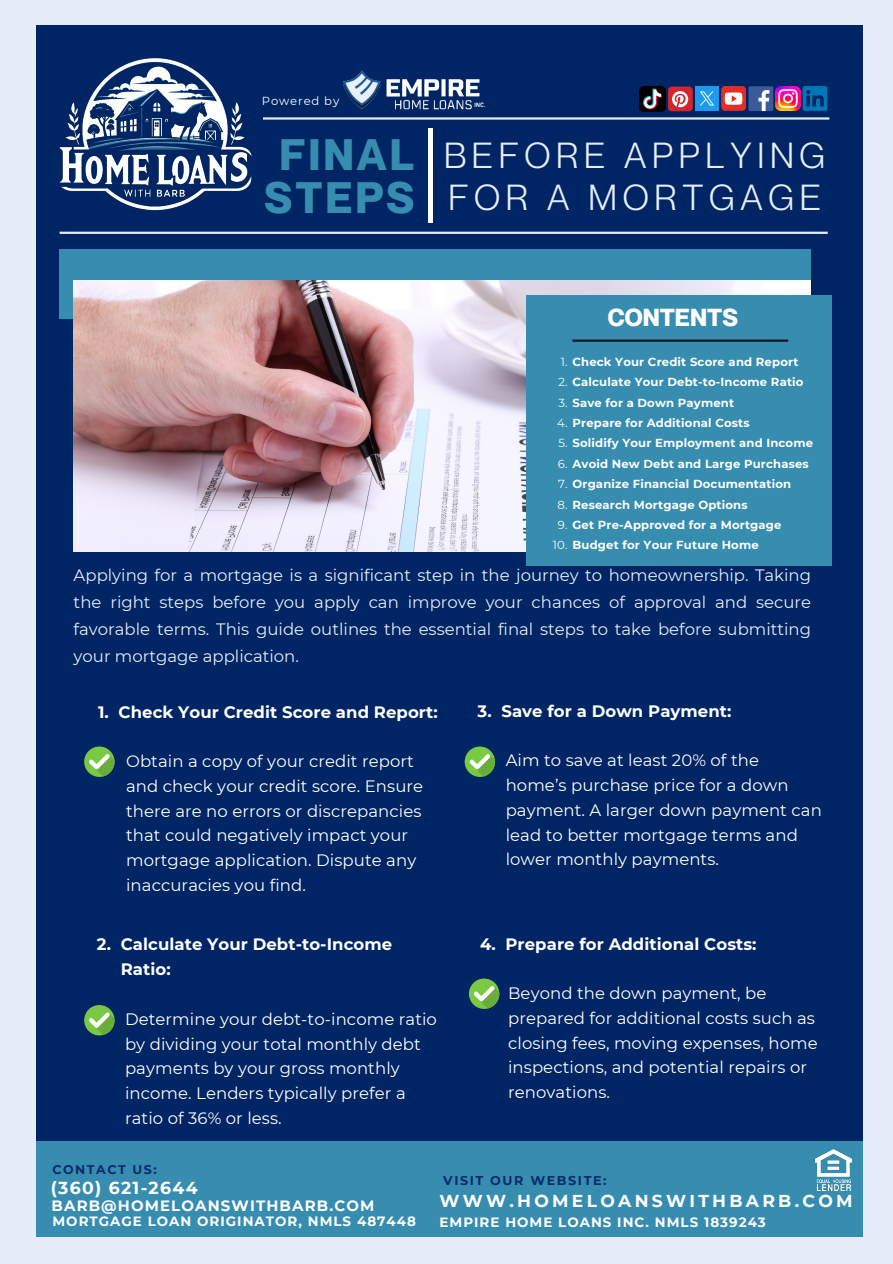
<style>
.page{position:relative;width:893px;height:1264px;background:#fff}
.page>*{position:absolute;margin:0;border:0;box-sizing:border-box;transform-origin:0 0}
.t1{font:700 43.05px/42.8px "Neue Montreal";letter-spacing:.07em;color:#378db0;text-align:center}
.t2{font:35.4px/41.7px "Neue Montreal";letter-spacing:.16em;color:#e6edf8}
.t3{font:700 24.15px "Neue Montreal";color:#fff}
.t4{font:700 17.25px "Montserrat";letter-spacing:.19em;color:#fff}
.t5{font:700 17.25px "Montserrat";letter-spacing:.075em;color:#fff}
.t6{font:16.5px/24.8px "Montserrat";letter-spacing:.005em;color:#fff}
.t7{font:16.5px/27px "Montserrat";color:#e6edf8;text-align:justify}
.t8{font:700 16.5px/24.8px "Montserrat";letter-spacing:.005em;color:#fff}
.t9{font:700 15px "Montserrat";letter-spacing:.075em;color:#fff}
.t10{font:700 13.5px "Montserrat";letter-spacing:.075em;color:#fff}
.t11{font:700 12.75px "Montserrat";letter-spacing:.125em;color:#072a6d}
.t12{font:700 12.45px "Montserrat";letter-spacing:.125em;color:#072a6d}
.t13{font:700 11.7px "Montserrat";letter-spacing:.015em;color:#fff}
.t14{font:11.55px "Montserrat";letter-spacing:.075em;color:#fff}
.s1{font-weight:400}
</style>
<div class="page">
<div style="left:0;top:0;width:892px;height:1263px;background:#e6edf8"></div>
<div style="left:36px;top:26px;width:826px;height:1209px;background:#002564"></div>
<hr style="left:60px;top:232px;width:767px;height:2px;background:#e6edf8">
<hr style="left:108px;top:117px;width:721px;height:3px;background:#e6edf8">
<div style="left:60px;top:249px;width:750px;height:69px;background:#378db0"></div>
<img style="left:74px;top:281px;width:736px;height:271px">
<hr style="left:429px;top:128px;width:4px;height:95px;background:#fff">
<img style="left:36px;top:25px;width:240px;height:226px">
<div style="left:36px;top:1141px;width:826px;height:95px;background:#378db0"></div>
<div style="left:84px;top:746px;width:31px;height:31px;background:#7ac943;border-radius:50%"></div>
<svg style="left:89px;top:754px;width:26px;height:23px"></svg>
<div style="left:526px;top:295px;width:305px;height:271px;background:#378db0"></div>
<hr style="left:572px;top:339px;width:216px;height:3px;background:#091922">
<div style="left:84px;top:1005px;width:31px;height:30px;background:#7ac943;border-radius:50%"></div>
<svg style="left:89px;top:1012px;width:26px;height:23px"></svg>
<svg style="left:464px;top:746px;width:31px;height:31px"></svg>
<svg style="left:469px;top:754px;width:26px;height:23px"></svg>
<div style="left:469px;top:978px;width:30px;height:30px;background:#7ac943;border-radius:50%"></div>
<svg style="left:473px;top:986px;width:26px;height:22px"></svg>
<img style="left:343px;top:70px;width:25px;height:39px">
<img style="left:363px;top:77px;width:122px;height:33px">
<svg style="left:802px;top:86px;width:25px;height:25px"></svg>
<div style="left:748px;top:86px;width:25px;height:25px;background:#3d5a98"></div>
<svg style="left:758px;top:90px;width:11px;height:21px"></svg>
<img style="left:775px;top:86px;width:25px;height:25px">
<div style="left:721px;top:86px;width:25px;height:25px;background:#e52d27;border-radius:4px"></div>
<svg style="left:724px;top:92px;width:18px;height:13px"></svg>
<img style="left:639px;top:86px;width:27px;height:26px">
<img style="left:695px;top:86px;width:24px;height:24px">
<div style="left:668px;top:86px;width:24px;height:25px;background:#d2252d;border-radius:4px"></div>
<svg style="left:672px;top:91px;width:16px;height:16px"></svg>
<img style="left:815px;top:1149px;width:36px;height:40px">
<p class="t14" style="left:262px;top:93px;width:79px">Powered by</p>
<p class="t1" style="left:264px;top:133px;width:151px">FINAL<br>STEPS</p>
<p class="t2" style="left:444px;top:134px;width:382px">BEFORE APPLYING<br>FOR A MORTGAGE</p>
<p class="t3" style="left:608px;top:302px;width:131px">CONTENTS</p>
<p class="t13" style="left:560px;top:354px;width:239px"><span class="s1">1.</span> Check Your Credit Score and Report</p>
<p class="t13" style="left:558px;top:375px;width:247px"><span class="s1">2.</span> Calculate Your Debt-to-Income Ratio</p>
<p class="t13" style="left:558px;top:395px;width:177px"><span class="s1">3.</span> Save for a Down Payment</p>
<p class="t13" style="left:557px;top:416px;width:194px"><span class="s1">4.</span> Prepare for Additional Costs</p>
<p class="t13" style="left:558px;top:436px;width:256px"><span class="s1">5.</span> Solidify Your Employment and Income</p>
<h1 class="t13" style="left:558px;top:456px;width:252px"><span class="s1">6.</span> Avoid New Debt and Large Purchases</h1>
<h2 class="t13" style="left:558px;top:477px;width:235px"><span class="s1">7.</span> Organize Financial Documentation</h2>
<p class="t13" style="left:557px;top:497px;width:192px"><span class="s1">8.</span> Research Mortgage Options</p>
<h3 class="t13" style="left:558px;top:517px;width:225px"><span class="s1">9.</span> Get Pre-Approved for a Mortgage</h3>
<p class="t13" style="left:553px;top:538px;width:207px"><span class="s1">10.</span> Budget for Your Future Home</p>
<p class="t7" style="left:74px;top:562px;width:739px">Applying for a mortgage is a significant step in the journey to homeownership. Taking the right steps before you apply can improve your chances of approval and secure favorable terms. This guide outlines the essential final steps to take before submitting your mortgage application.</p>
<p class="t8" style="left:98px;top:699px;width:341px">1. Check Your Credit Score and Report:</p>
<p class="t6" style="left:126px;top:749px;width:298px">Obtain a copy of your credit report and check your credit score. Ensure there are no errors or discrepancies that could negatively impact your mortgage application. Dispute any inaccuracies you find.</p>
<p class="t8" style="left:121px;top:932px;width:273px;text-indent:-24px">2. Calculate Your Debt-to-Income<br>Ratio:</p>
<p class="t6" style="left:125px;top:1006px;width:313px">Determine your debt-to-income ratio by dividing your total monthly debt payments by your gross monthly income. Lenders typically prefer a ratio of 36% or less.</p>
<p class="t8" style="left:477px;top:698px;width:255px">3. Save for a Down Payment:</p>
<p class="t6" style="left:505px;top:748px;width:317px">Aim to save at least 20% of the home’s purchase price for a down payment. A larger down payment can lead to better mortgage terms and lower monthly payments.</p>
<p class="t8" style="left:480px;top:931px;width:278px">4. Prepare for Additional Costs:</p>
<p class="t6" style="left:508px;top:980px;width:311px">Beyond the down payment, be prepared for additional costs such as closing fees, moving expenses, home inspections, and potential repairs or renovations.</p>
<h5 class="t12" style="left:52px;top:1161px;width:106px">CONTACT US:</h5>
<p class="t9" style="left:52px;top:1195px;width:324px">BARB@HOMELOANSWITHBARB.COM</p>
<p class="t4" style="left:439px;top:1190px;width:414px">WWW.HOMELOANSWITHBARB.COM</p>
<h5 class="t11" style="left:443px;top:1172px;width:165px">VISIT OUR WEBSITE:</h5>
<p class="t10" style="left:439px;top:1213px;width:328px">EMPIRE HOME LOANS INC. NMLS 1839243</p>
<p class="t5" style="left:51px;top:1177px;width:148px">(360) 621-2644</p>
<p class="t10" style="left:52px;top:1212px;width:365px">MORTGAGE LOAN ORIGINATOR, NMLS 487448</p>
</div>
